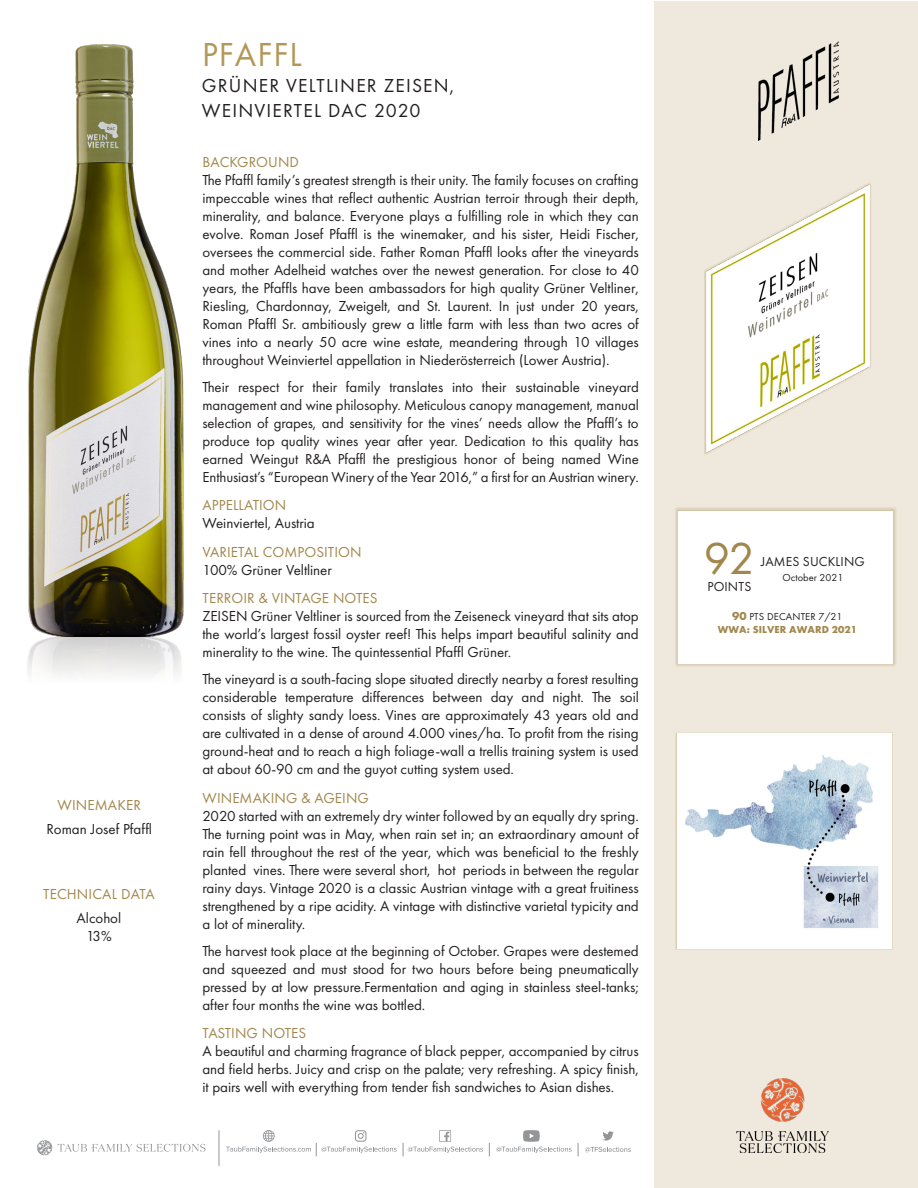
<style>
.page{position:relative;width:918px;height:1188px;background:#fff}
.page>*{position:absolute;margin:0;border:0;box-sizing:border-box;transform-origin:0 0}
.t1{font:46.5px "Futura PT";color:#a2874c}
._2_Producer_Name{font:34.5px "Futura PT";letter-spacing:.03em;color:#b39758}
._3_Wine_Name___Vint{font:19.5px/25.5px "Futura PT";letter-spacing:.06em;color:#231f20}
._5_Body_Text{font:15px/18px "Futura PT";letter-spacing:-.005em;color:#231f20;text-align:justify}
._4_Para_Header{font:15px "Futura PT";letter-spacing:.005em;color:#a2874c}
.Winemkr___Tech_body{font:15px/18px "Futura PT";color:#231f20;text-align:center}
.Winemkr___Tech_head{font:15px "Futura PT";letter-spacing:.01em;color:#a2874c}
.t2{font:13.5px "Futura PT";letter-spacing:.01em;color:#231f20}
.t3{font:10.5px "Futura PT";color:#231f20}
.t4{font:700 10.5px "Futura PT";letter-spacing:.01em;color:#a2874c}
.s1{font-weight:700;font-size:12px;color:#a2874c}
</style>
<div class="page">
<div style="left:655px;top:1px;width:263px;height:1186px;background:#efe8dc"></div>
<img style="left:705px;top:184px;width:165px;height:270px">
<img style="left:28px;top:44px;width:156px;height:593px">
<img style="left:758px;top:41px;width:81px;height:99px">
<svg style="left:585px;top:1147px;width:46px;height:5px"></svg>
<svg style="left:578px;top:1143px;width:1px;height:13px"></svg>
<svg style="left:403px;top:1130px;width:80px;height:26px"></svg>
<svg style="left:489px;top:1143px;width:1px;height:13px"></svg>
<svg style="left:603px;top:1131px;width:11px;height:10px"></svg>
<svg style="left:226px;top:1130px;width:171px;height:26px"></svg>
<hr style="left:219px;top:1130px;width:1px;height:36px;background:#939598">
<svg style="left:496px;top:1130px;width:76px;height:23px"></svg>
<svg style="left:58px;top:1144px;width:148px;height:8px"></svg>
<svg style="left:37px;top:1140px;width:15px;height:15px"></svg>
<img style="left:737px;top:1079px;width:92px;height:73px">
<img style="left:27px;top:637px;width:155px;height:37px">
<div style="left:676px;top:732px;width:217px;height:217px;background:#fff"></div>
<img style="left:685px;top:755px;width:194px;height:173px">
<div style="left:675px;top:507px;width:221px;height:160px;background:#a2874c;opacity:.65"></div>
<div style="left:678px;top:511px;width:215px;height:153px;background:#fff"></div>
<p class="Winemkr___Tech_head" style="left:58px;top:796px;width:85px">WINEMAKER</p>
<p class="Winemkr___Tech_body" style="left:46px;top:820px;width:107px">Roman Josef Pfaffl</p>
<p class="Winemkr___Tech_head" style="left:43px;top:885px;width:113px">TECHNICAL DATA</p>
<p class="Winemkr___Tech_body" style="left:77px;top:909px;width:46px">Alcohol<br>13%</p>
<p class="_2_Producer_Name" style="left:202px;top:34px;width:101px">PFAFFL</p>
<p class="_3_Wine_Name___Vint" style="left:202px;top:72px;width:254px">GRÜNER VELTLINER ZEISEN,<br>WEINVIERTEL DAC 2020</p>
<p class="_4_Para_Header" style="left:203px;top:153px;width:98px">BACKGROUND</p>
<p class="_5_Body_Text" style="left:202px;top:171px;width:438px">The Pfaffl family’s greatest strength is their unity. The family focuses on crafting impeccable wines that reflect authentic Austrian terroir through their depth, minerality, and balance. Everyone plays a fulfilling role in which they can evolve. Roman Josef Pfaffl is the winemaker, and his sister, Heidi Fischer, oversees the commercial side. Father Roman Pfaffl looks after the vineyards and mother Adelheid watches over the newest generation. For close to 40 years, the Pfaffls have been ambassadors for high quality Grüner Veltliner, Riesling, Chardonnay, Zweigelt, and St. Laurent. In just under 20 years, Roman Pfaffl Sr. ambitiously grew a little farm with less than two acres of vines into a nearly 50 acre wine estate, meandering through 10 villages throughout Weinviertel appellation in Niederösterreich (Lower Austria).</p>
<p class="_5_Body_Text" style="left:202px;top:378px;width:438px">Their respect for their family translates into their sustainable vineyard management and wine philosophy. Meticulous canopy management, manual selection of grapes, and sensitivity for the vines’ needs allow the Pfaffl’s to produce top quality wines year after year. Dedication to this quality has earned Weingut R&amp;A Pfaffl the prestigious honor of being named Wine Enthusiast’s “European Winery of the Year 2016,” a first for an Austrian winery.</p>
<p class="_4_Para_Header" style="left:203px;top:497px;width:85px">APPELLATION</p>
<p class="_5_Body_Text" style="left:202px;top:514px;width:114px">Weinviertel, Austria</p>
<p class="_4_Para_Header" style="left:203px;top:543px;width:161px">VARIETAL COMPOSITION</p>
<p class="_5_Body_Text" style="left:202px;top:561px;width:131px">100% Grüner Veltliner</p>
<p class="_4_Para_Header" style="left:203px;top:590px;width:177px">TERROIR &amp; VINTAGE NOTES</p>
<p class="_5_Body_Text" style="left:202px;top:607px;width:438px">ZEISEN Grüner Veltliner is sourced from the Zeiseneck vineyard that sits atop the world’s largest fossil oyster reef! This helps impart beautiful salinity and minerality to the wine. The quintessential Pfaffl Grüner.</p>
<p class="_5_Body_Text" style="left:202px;top:670px;width:438px">The vineyard is a south-facing slope situated directly nearby a forest resulting considerable temperature differences between day and night. The soil consists of slighty sandy loess. Vines are approximately 43 years old and are cultivated in a dense of around 4.000 vines/ha. To profit from the rising ground-heat and to reach a high foliage-wall a trellis training system is used at about 60-90 cm and the guyot cutting system used.</p>
<p class="_4_Para_Header" style="left:203px;top:789px;width:168px">WINEMAKING &amp; AGEING</p>
<p class="_5_Body_Text" style="left:202px;top:807px;width:438px">2020 started with an extremely dry winter followed by an equally dry spring.<br>The turning point was in May, when rain set in; an extraordinary amount of rain fell throughout the rest of the year, which was beneficial to the freshly planted vines. There were several short, hot periods in between the regular rainy days. Vintage 2020 is a classic Austrian vintage with a great fruitiness strengthened by a ripe acidity. A vintage with distinctive varietal typicity and a lot of minerality.</p>
<p class="_5_Body_Text" style="left:202px;top:942px;width:438px">The harvest took place at the beginning of October. Grapes were destemed and squeezed and must stood for two hours before being pneumatically pressed by at low pressure.Fermentation and aging in stainless steel-tanks; after four months the wine was bottled.</p>
<p class="_4_Para_Header" style="left:203px;top:1025px;width:105px">TASTING NOTES</p>
<p class="_5_Body_Text" style="left:202px;top:1042px;width:438px">A beautiful and charming fragrance of black pepper, accompanied by citrus and field herbs. Juicy and crisp on the palate; very refreshing. A spicy finish, it pairs well with everything from tender fish sandwiches to Asian dishes.</p>
<p class="t1" style="left:704px;top:531px;width:52px">92</p>
<p class="t2" style="left:707px;top:578px;width:45px">POINTS</p>
<p class="t2" style="left:761px;top:553px;width:105px">JAMES SUCKLING</p>
<p class="t3" style="left:783px;top:571px;width:62px">October 2021</p>
<p class="t3" style="left:732px;top:610px;width:112px"><span class="s1">90</span> PTS DECANTER 7/21</p>
<p class="t4" style="left:718px;top:622px;width:141px">WWA: SILVER AWARD 2021</p>
</div>
